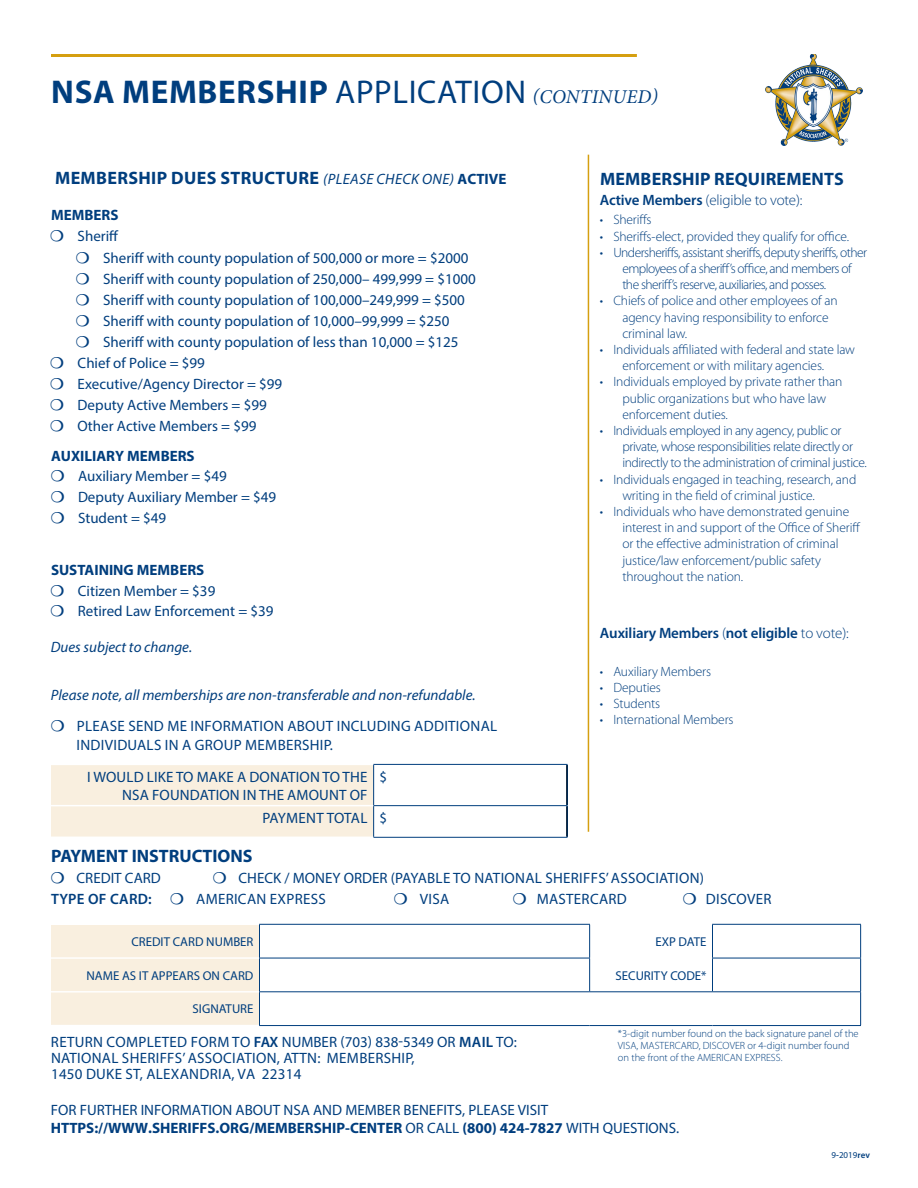
<style>
.page{position:relative;width:918px;height:1188px;background:#fff}
.page>*{position:absolute;margin:0;border:0;box-sizing:border-box;transform-origin:0 0}
.t1{font:700 33px "Myriad Pro";letter-spacing:.02em;color:#003e7e}
.t2{font:700 18px "Myriad Pro";letter-spacing:.01em;color:#003e7e}
.t3{font:15px/21px "Myriad Pro";color:#003e7e}
.t4{font:15px/16.2px "Myriad Pro";letter-spacing:.02em;color:#003e7e}
.t5{font:italic 15px "Myriad Pro";color:#003e7e}
.t6{font:700 15px "Myriad Pro";color:#003e7e}
.t7{font:600 15px "Myriad Pro";letter-spacing:-.01em;color:#003e7e}
.t8{font:300 15px "Myriad Pro";letter-spacing:-.01em;color:#003e7e}
.t9{font:600 15px "Myriad Pro";letter-spacing:.02em;color:#003e7e}
.t10{font:300 13.5px/16.2px "Myriad Pro";letter-spacing:-.01em;color:#003e7e}
.t11{font:300 13.5px/16.2px "Myriad Pro";letter-spacing:-.04em;color:#003e7e}
.t12{font:300 13.5px/16.2px "Myriad Pro";letter-spacing:-.03em;color:#003e7e}
.t13{font:12.9px "Myriad Pro";color:#003e7e}
.t14{font:300 10.5px/12px "Myriad Pro";color:#003e7e}
.t15{font:9px "Myriad Pro";color:#003e7e}
.s1{font-weight:400}
.s2{font-family:"Minion Pro";font-weight:400;font-style:italic;font-size:19.5px}
.s3{font-weight:400;font-style:italic;font-size:15px}
.s4{font-size:15px}
.s5{font-weight:600}
.s6{font-weight:700}
.s7{font-weight:300}
</style>
<div class="page">
<div style="left:51px;top:765px;width:322px;height:72px;background:#f9efdf"></div>
<hr style="left:566px;top:765px;width:2px;height:40px;background:#000">
<hr style="left:566px;top:806px;width:2px;height:31px;background:#000">
<hr style="left:373px;top:764px;width:195px;height:1px;background:#003e7e">
<hr style="left:373px;top:765px;width:1px;height:40px;background:#003e7e">
<hr style="left:567px;top:765px;width:1px;height:40px;background:#003e7e">
<hr style="left:373px;top:805px;width:195px;height:1px;background:#003e7e">
<hr style="left:373px;top:806px;width:1px;height:31px;background:#003e7e">
<hr style="left:567px;top:806px;width:1px;height:31px;background:#003e7e">
<hr style="left:373px;top:837px;width:195px;height:1px;background:#003e7e">
<hr style="left:51px;top:805px;width:322px;height:1px;background:#fff">
<div style="left:51px;top:925px;width:208px;height:100px;background:#f9efdf"></div>
<hr style="left:51px;top:957px;width:208px;height:2px;background:#fff">
<hr style="left:51px;top:991px;width:208px;height:2px;background:#fff">
<hr style="left:259px;top:925px;width:1px;height:33px;background:#003e7e">
<hr style="left:259px;top:958px;width:1px;height:33px;background:#003e7e">
<hr style="left:259px;top:924px;width:331px;height:1px;background:#003e7e">
<hr style="left:259px;top:958px;width:331px;height:1px;background:#003e7e">
<hr style="left:589px;top:925px;width:1px;height:33px;background:#003e7e">
<hr style="left:589px;top:958px;width:1px;height:33px;background:#003e7e">
<hr style="left:712px;top:925px;width:1px;height:33px;background:#003e7e">
<hr style="left:712px;top:958px;width:1px;height:33px;background:#003e7e">
<hr style="left:712px;top:924px;width:149px;height:1px;background:#003e7e">
<hr style="left:712px;top:958px;width:149px;height:1px;background:#003e7e">
<hr style="left:860px;top:925px;width:1px;height:33px;background:#003e7e">
<hr style="left:860px;top:958px;width:1px;height:33px;background:#003e7e">
<hr style="left:259px;top:991px;width:331px;height:1px;background:#003e7e">
<hr style="left:590px;top:991px;width:123px;height:1px;background:#003e7e">
<hr style="left:712px;top:991px;width:149px;height:1px;background:#003e7e">
<hr style="left:259px;top:992px;width:1px;height:33px;background:#003e7e">
<hr style="left:259px;top:1025px;width:331px;height:1px;background:#003e7e">
<hr style="left:590px;top:1025px;width:123px;height:1px;background:#003e7e">
<hr style="left:712px;top:1025px;width:149px;height:1px;background:#003e7e">
<hr style="left:860px;top:992px;width:1px;height:33px;background:#003e7e">
<img style="left:765px;top:54px;width:98px;height:91px">
<hr style="left:51px;top:54px;width:586px;height:3px;background:#d59f10">
<hr style="left:588px;top:155px;width:1px;height:677px;background:#d59f10">
<h1 class="t1" style="left:51px;top:70px;width:608px">NSA MEMBERSHIP <span class="s1">APPLICATION</span> <span class="s2">(CONTINUED)</span></h1>
<p class="t2" style="left:55px;top:167px;width:453px">MEMBERSHIP DUES STRUCTURE <span class="s3">(PLEASE CHECK ONE)</span> <span class="s4">ACTIVE</span></p>
<p class="t6" style="left:51px;top:205px;width:69px">MEMBERS</p>
<p class="t3" style="left:78px;top:226px;width:42px">Sheriff</p>
<p class="t3" style="left:103px;top:247px;width:367px">Sheriff with county population of 500,000 or more = $2000</p>
<p class="t3" style="left:103px;top:268px;width:374px">Sheriff with county population of 250,000– 499,999 = $1000</p>
<p class="t3" style="left:103px;top:289px;width:363px">Sheriff with county population of 100,000–249,999 = $500</p>
<p class="t3" style="left:103px;top:310px;width:348px">Sheriff with county population of 10,000–99,999 = $250</p>
<p class="t3" style="left:103px;top:331px;width:357px">Sheriff with county population of less than 10,000 = $125</p>
<p class="t3" style="left:78px;top:352px;width:129px">Chief of Police = $99</p>
<p class="t3" style="left:78px;top:373px;width:206px">Executive/Agency Director = $99</p>
<p class="t3" style="left:78px;top:394px;width:191px">Deputy Active Members = $99</p>
<p class="t3" style="left:78px;top:415px;width:180px">Other Active Members = $99</p>
<p class="t6" style="left:51px;top:446px;width:145px">AUXILIARY MEMBERS</p>
<p class="t3" style="left:78px;top:465px;width:200px">Auxiliary Member = $49<br>Deputy Auxiliary Member = $49<br>Student = $49</p>
<p class="t2" style="left:600px;top:167px;width:245px">MEMBERSHIP REQUIREMENTS</p>
<p class="t8" style="left:600px;top:191px;width:204px"><span class="s5">Active Members</span> (eligible to vote):</p>
<p class="t10" style="left:600px;top:212px;width:53px">• Sheriffs</p>
<p class="t10" style="left:600px;top:228px;width:251px">• Sheriffs-elect, provided they qualify for office.</p>
<p class="t11" style="left:622px;top:244px;width:246px;text-indent:-23px">• Undersheriffs, assistant sheriffs, deputy sheriffs, other employees of a sheriff’s office, and members of the sheriff’s reserve, auxiliaries, and posses.</p>
<p class="t10" style="left:622px;top:293px;width:217px;text-indent:-23px">• Chiefs of police and other employees of an agency having responsibility to enforce criminal law.</p>
<p class="t10" style="left:622px;top:341px;width:234px;text-indent:-23px">• Individuals affiliated with federal and state law enforcement or with military agencies.</p>
<p class="t10" style="left:622px;top:374px;width:222px;text-indent:-23px">• Individuals employed by private rather than public organizations but who have law enforcement duties.</p>
<p class="t12" style="left:622px;top:422px;width:246px;text-indent:-23px">• Individuals employed in any agency, public or private, whose responsibilities relate directly or indirectly to the administration of criminal justice.</p>
<p class="t10" style="left:622px;top:471px;width:235px;text-indent:-23px">• Individuals engaged in teaching, research, and writing in the field of criminal justice.</p>
<p class="t10" style="left:622px;top:503px;width:240px;text-indent:-23px">• Individuals who have demonstrated genuine interest in and support of the Office of Sheriff or the effective administration of criminal justice/law enforcement/public safety throughout the nation.</p>
<p class="t6" style="left:51px;top:560px;width:155px">SUSTAINING MEMBERS</p>
<p class="t3" style="left:78px;top:580px;width:197px;line-height:20.4px">Citizen Member = $39<br>Retired Law Enforcement = $39</p>
<p class="t5" style="left:51px;top:638px;width:143px">Dues subject to change.</p>
<p class="t5" style="left:51px;top:686px;width:426px">Please note, all memberships are non-transferable and non-refundable.</p>
<p class="t4" style="left:77px;top:716px;width:422px;line-height:19.5px">PLEASE SEND ME INFORMATION ABOUT INCLUDING ADDITIONAL<br>INDIVIDUALS IN A GROUP MEMBERSHIP.</p>
<p class="t3" style="left:87px;top:767px;width:282px;line-height:18px;text-align:right">I WOULD LIKE TO MAKE A DONATION TO THE<br>NSA FOUNDATION IN THE AMOUNT OF</p>
<p class="t3" style="left:380px;top:766px;width:9px">$</p>
<p class="t3" style="left:263px;top:807px;width:126px">PAYMENT TOTAL $</p>
<p class="t2" style="left:51px;top:844px;width:203px">PAYMENT INSTRUCTIONS</p>
<p class="t3" style="left:77px;top:867px;width:86px">CREDIT CARD</p>
<p class="t4" style="left:239px;top:870px;width:467px">CHECK / MONEY ORDER (PAYABLE TO NATIONAL SHERIFFS’ ASSOCIATION)</p>
<p class="t9" style="left:51px;top:889px;width:102px">TYPE OF CARD:</p>
<p class="t4" style="left:196px;top:891px;width:131px">AMERICAN EXPRESS</p>
<p class="t3" style="left:420px;top:888px;width:31px">VISA</p>
<p class="t4" style="left:537px;top:891px;width:92px">MASTERCARD</p>
<p class="t4" style="left:706px;top:891px;width:67px">DISCOVER</p>
<p class="t13" style="left:131px;top:934px;width:124px">CREDIT CARD NUMBER</p>
<p class="t13" style="left:655px;top:934px;width:53px">EXP DATE</p>
<p class="t13" style="left:87px;top:967px;width:168px">NAME AS IT APPEARS ON CARD</p>
<p class="t13" style="left:616px;top:967px;width:92px">SECURITY CODE*</p>
<p class="t13" style="left:193px;top:1001px;width:62px">SIGNATURE</p>
<p class="t4" style="left:51px;top:1034px;width:467px">RETURN COMPLETED FORM TO <span class="s5">FAX</span> NUMBER (703) 838-5349 OR <span class="s5">MAIL</span> TO:<br>NATIONAL SHERIFFS’ ASSOCIATION, ATTN: MEMBERSHIP,<br>1450 DUKE ST, ALEXANDRIA, VA 22314</p>
<p class="t3" style="left:51px;top:1100px;width:630px;line-height:18px">FOR FURTHER INFORMATION ABOUT NSA AND MEMBER BENEFITS, PLEASE VISIT<br><span class="s6">HTTPS://WWW.SHERIFFS.ORG/MEMBERSHIP-CENTER</span> OR CALL <span class="s6">(800) 424-7827</span> WITH QUESTIONS.</p>
<p class="t7" style="left:600px;top:623px;width:250px">Auxiliary Members <span class="s7">(</span>not eligible <span class="s7">to vote):</span></p>
<p class="t10" style="left:600px;top:663px;width:113px">• Auxiliary Members</p>
<p class="t10" style="left:600px;top:679px;width:63px">• Deputies</p>
<p class="t10" style="left:600px;top:695px;width:62px">• Students</p>
<p class="t10" style="left:600px;top:711px;width:135px">• International Members</p>
<p class="t14" style="left:618px;top:1027px;width:242px">*3-digit number found on the back signature panel of the<br>VISA, MASTERCARD, DISCOVER or 4-digit number found on the front of the AMERICAN EXPRESS.</p>
<p class="t15" style="left:832px;top:1149px;width:40px">9<span class="s5">-</span>2019<span class="s5">rev</span></p>
</div>
